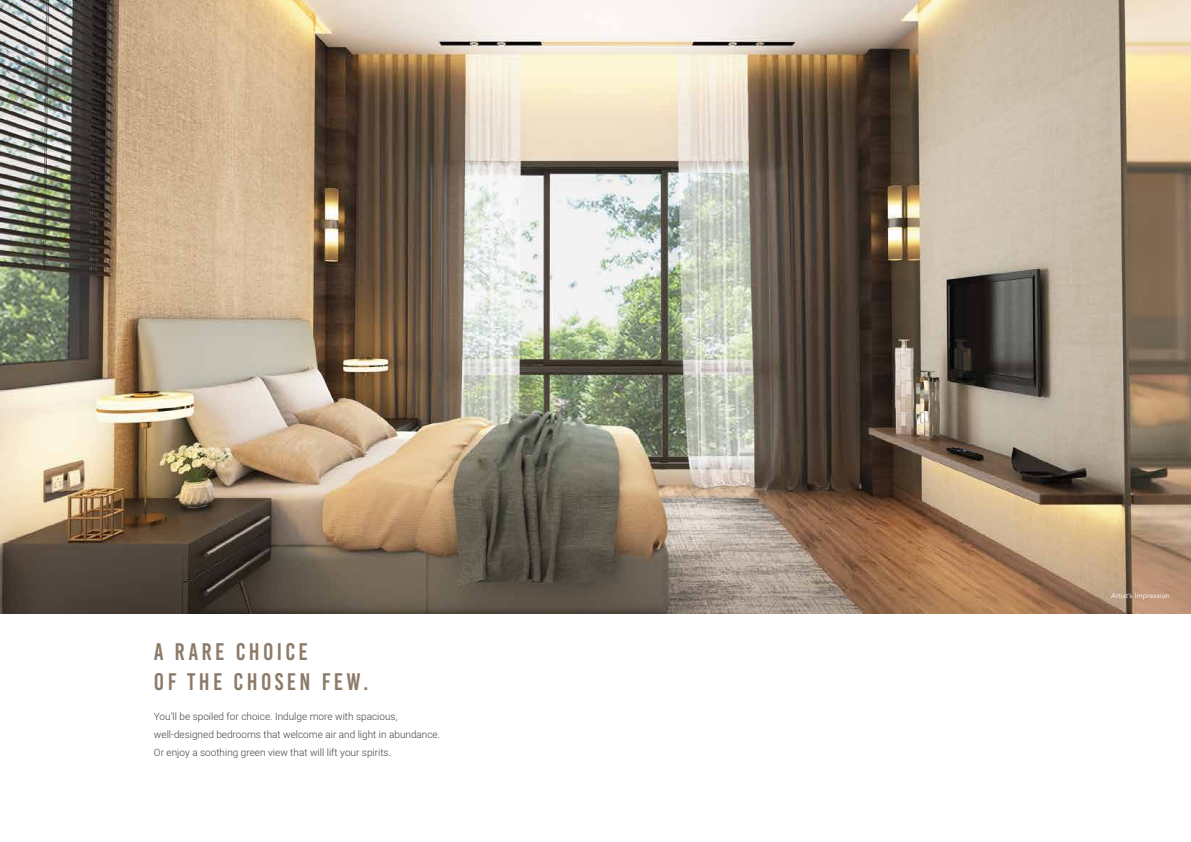
<style>
.page{position:relative;width:1191px;height:842px;background:#fff}
.page>*{position:absolute;margin:0;border:0;box-sizing:border-box;transform-origin:0 0}
.t1{font:24px/30px "Bebas Kai";letter-spacing:.14em;color:#8d7b6a}
.t2{font:300 10px/18px "Heebo";color:#414042}
.t3{font:7px "Avenir";letter-spacing:.02em;color:#fff}
</style>
<div class="page">
<img style="left:0;top:0;width:1191px;height:613px">
<h1 class="t1" style="left:154px;top:636px;width:216px">A RARE CHOICE<br>OF THE CHOSEN FEW.</h1>
<p class="t2" style="left:154px;top:707px;width:288px">You’ll be spoiled for choice. Indulge more with spacious, well-designed bedrooms that welcome air and light in abundance.<br>Or enjoy a soothing green view that will lift your spirits.</p>
<p class="t3" style="left:1111px;top:592px;width:60px">Artist’s Impression</p>
</div>
